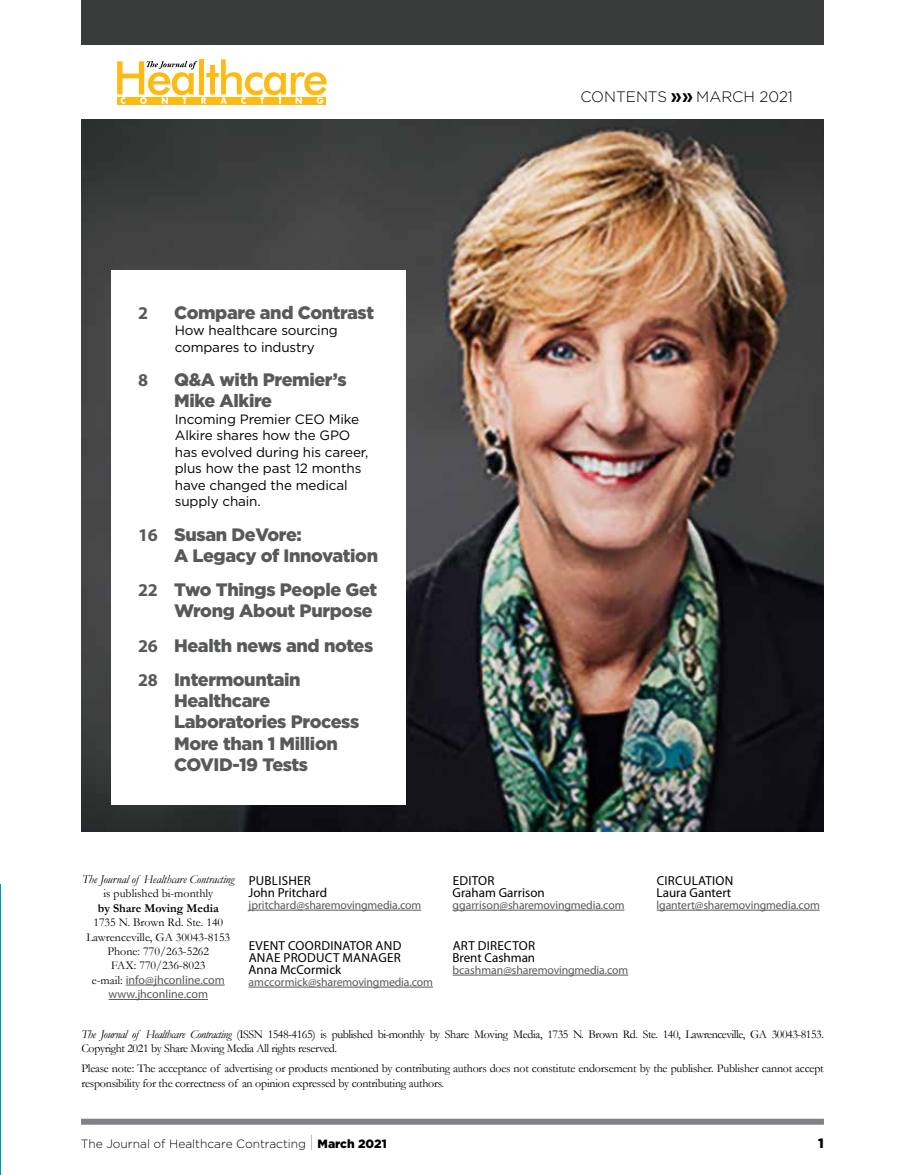
<style>
.page{position:relative;width:905px;height:1175px;background:#fff}
.page>*{position:absolute;margin:0;border:0;box-sizing:border-box;transform-origin:0 0}
.t1{font:900 18px/21px "Gotham HTF";letter-spacing:-.02em;color:#58595b}
.t2{font:700 18px "Myriad Pro";color:#58595b}
.t3{font:300 15.15px "Gotham HTF";color:#000}
.t4{font:13.5px/16.5px "Gotham HTF";letter-spacing:-.01em;color:#000}
.t5{font:900 13.5px "Gotham HTF";color:#000}
.t6{font:13.05px/12px "Myriad Pro";letter-spacing:.005em;color:#000}
.t7{font:12px/14.4px "Garamond";letter-spacing:-.02em;color:#000}
.t8{font:12px/14.4px "Garamond";letter-spacing:-.04em;color:#000}
.t9{font:12px/14.4px "Garamond";color:#000;text-align:center}
.t10{font:300 12px "Gotham HTF";color:#000}
.t11{font:12px/14.4px "Myriad Pro";color:#58595b;text-align:center}
.t12{font:italic 12px "Garamond";letter-spacing:-.01em;color:#000}
.t13{font:700 12px "Garamond";color:#000}
.t14{font:11.7px "Myriad Pro";letter-spacing:-.01em;color:#58595b}
.s1{font-family:"Myriad Pro";font-weight:900;font-size:22.65px}
.s2{font-family:"Myriad Pro";font-weight:700}
.s3{font-family:"Garamond";color:#000}
.s4{font-style:italic}
.s5{font-weight:100;font-size:16.5px}
.s6{font-weight:900}
</style>
<div class="page">
<div style="left:81px;top:0;width:743px;height:832px;background:#3a3c3b"></div>
<img style="left:81px;top:119px;width:743px;height:713px">
<div style="left:72px;top:45px;width:761px;height:74px;background:#fff"></div>
<svg style="left:117px;top:59px;width:209px;height:45px"></svg>
<hr style="left:126px;top:984px;width:99px;height:1px;background:#58595b">
<hr style="left:108px;top:999px;width:100px;height:1px;background:#58595b">
<hr style="left:248px;top:909px;width:173px;height:1px;background:#58595b">
<hr style="left:248px;top:986px;width:185px;height:1px;background:#58595b">
<hr style="left:452px;top:909px;width:172px;height:1px;background:#58595b">
<hr style="left:452px;top:974px;width:176px;height:1px;background:#58595b">
<hr style="left:656px;top:909px;width:163px;height:1px;background:#58595b">
<div style="left:111px;top:270px;width:294px;height:534px;background:#fff"></div>
<hr style="left:0;top:884px;width:1px;height:290px;background:#0294c5">
<div style="left:81px;top:1118px;width:743px;height:6px;background:#808285"></div>
<p class="t3" style="left:580px;top:89px;width:214px">CONTENTS <span class="s1">»»</span> MARCH 2021</p>
<h1 class="t2" style="left:138px;top:302px;width:11px">2</h1>
<h1 class="t1" style="left:174px;top:301px;width:201px">Compare and Contrast</h1>
<p class="t4" style="left:175px;top:322px;width:164px">How healthcare sourcing compares to industry</p>
<h1 class="t2" style="left:138px;top:370px;width:11px">8</h1>
<h1 class="t1" style="left:174px;top:369px;width:174px">Q&amp;A with Premier’s<br>Mike Alkire</h1>
<p class="t4" style="left:175px;top:410px;width:195px">Incoming Premier CEO Mike<br>Alkire shares how the GPO has evolved during his career, plus how the past 12 months have changed the medical supply chain.</p>
<h1 class="t1" style="left:174px;top:523px;width:205px;text-indent:-36px"><span class="s2">16</span> Susan DeVore:<br>A Legacy of Innovation</h1>
<h1 class="t1" style="left:138px;top:579px;width:241px;text-align:right"><span class="s2">22</span> Two Things People Get<br>Wrong About Purpose</h1>
<h1 class="t1" style="left:138px;top:628px;width:237px;line-height:34.5px"><span class="s2">26</span> Health news and notes<br><span class="s2">28</span> Intermountain</h1>
<h1 class="t1" style="left:174px;top:690px;width:187px">Healthcare<br>Laboratories Process<br>More than 1 Million<br>COVID-19 Tests</h1>
<p class="t12" style="left:82px;top:872px;width:154px">The Journal of Healthcare Contracting</p>
<p class="t9" style="left:103px;top:886px;width:111px">is published bi-monthly</p>
<p class="t13" style="left:98px;top:900px;width:123px">by Share Moving Media</p>
<p class="t9" style="left:86px;top:915px;width:145px">1735 N. Brown Rd. Ste. 140<br>Lawrenceville, GA 30043-8153<br>Phone: 770/263-5262<br>FAX: 770/236-8023</p>
<p class="t11" style="left:92px;top:972px;width:134px"><span class="s3">e-mail:</span> info@jhconline.com www.jhconline.com</p>
<p class="t6" style="left:248px;top:874px;width:80px">PUBLISHER<br>John Pritchard</p>
<p class="t14" style="left:248px;top:898px;width:174px">jpritchard@sharemovingmedia.com</p>
<p class="t6" style="left:248px;top:939px;width:154px;text-align:justify">EVENT COORDINATOR AND ANAE PRODUCT MANAGER Anna McCormick</p>
<p class="t14" style="left:248px;top:975px;width:186px">amccormick@sharemovingmedia.com</p>
<p class="t6" style="left:452px;top:874px;width:94px">EDITOR<br>Graham Garrison</p>
<p class="t14" style="left:452px;top:898px;width:173px">ggarrison@sharemovingmedia.com</p>
<p class="t6" style="left:452px;top:939px;width:84px">ART DIRECTOR<br>Brent Cashman</p>
<p class="t14" style="left:452px;top:963px;width:177px">bcashman@sharemovingmedia.com</p>
<p class="t6" style="left:656px;top:874px;width:78px">CIRCULATION<br>Laura Gantert</p>
<p class="t14" style="left:656px;top:898px;width:165px">lgantert@sharemovingmedia.com</p>
<p class="t8" style="left:81px;top:1026px;width:744px"><span class="s4">The Journal of Healthcare Contracting</span> (ISSN 1548-4165) is published bi-monthly by Share Moving Media, 1735 N. Brown Rd. Ste. 140, Lawrenceville, GA 30043-8153.<br>Copyright 2021 by Share Moving Media All rights reserved.</p>
<p class="t7" style="left:81px;top:1061px;width:743px">Please note: The acceptance of advertising or products mentioned by contributing authors does not constitute endorsement by the publisher. Publisher cannot accept responsibility for the correctness of an opinion expressed by contributing authors.</p>
<p class="t10" style="left:81px;top:1137px;width:307px">The Journal of Healthcare Contracting <span class="s5">|</span> <span class="s6">March 2021</span></p>
<p class="t5" style="left:818px;top:1135px;width:7px">1</p>
</div>
